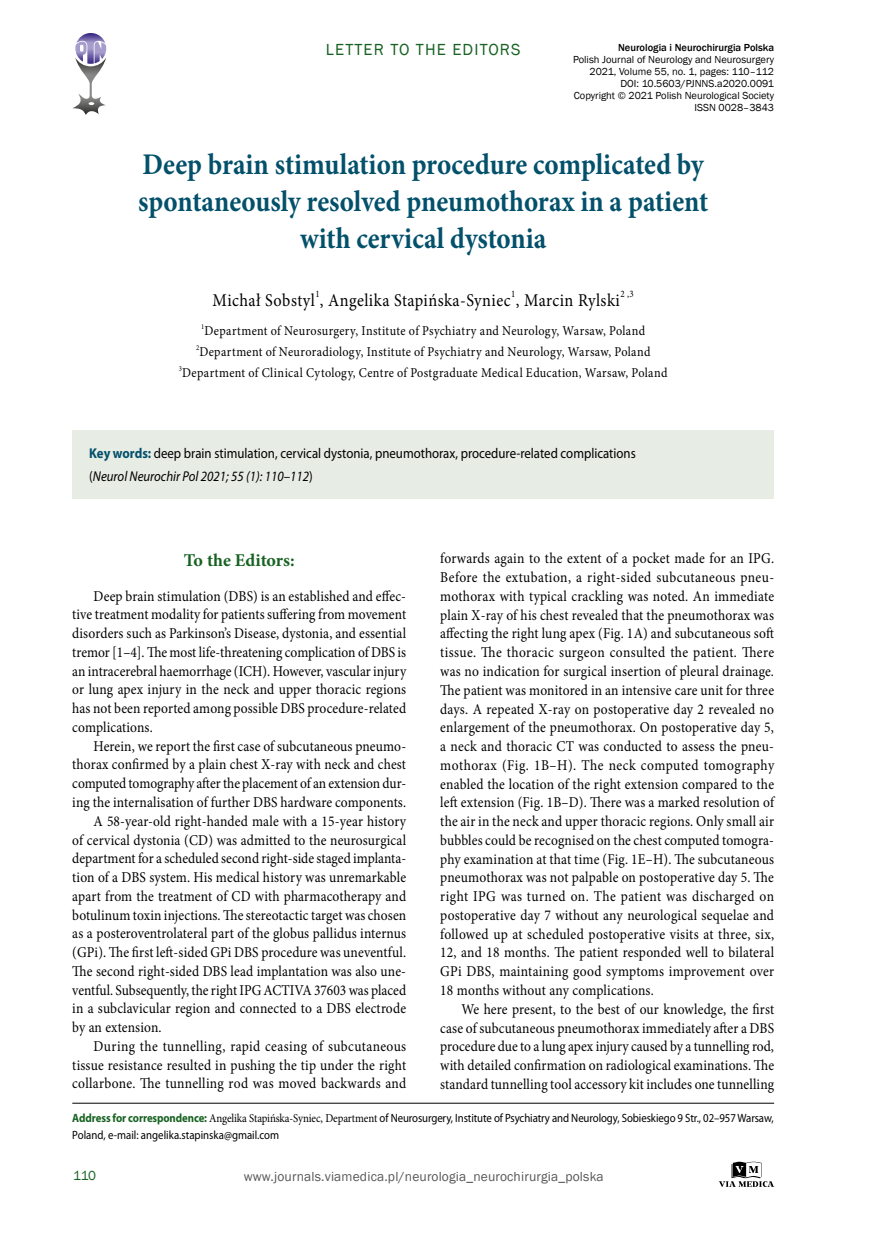
<style>
.page{position:relative;width:872px;height:1234px;background:#fff}
.page>*{position:absolute;margin:0;border:0;box-sizing:border-box;transform-origin:0 0}
.t1{font:700 30px/36.6px "Minion Pro";color:#03506b;text-align:center;scale:.9 1}
.t2{font:18px "Minion Pro";letter-spacing:.025em;color:#000;scale:.9 1}
.t3{font:700 18px "Minion Pro";color:#176222}
.t4{font:16.5px "Franklin Gothic";letter-spacing:.07em;color:#176222}
.t5{font:15px/18.8px "Minion Pro";letter-spacing:.01em;color:#000;text-align:justify;scale:.9 1}
.t6{font:15px "Minion Pro";letter-spacing:.03em;color:#000;scale:.9 1}
.t7{font:14.25px/23.7px "Myriad Pro";color:#000;scale:.9 1}
.t8{font:13.5px "Minion Pro";letter-spacing:.025em;color:#000;scale:.9 1}
.t9{font:13.5px "Franklin Gothic";letter-spacing:.01em;color:#575756}
.t10{font:13.5px "Franklin Gothic";color:#176222}
.t11{font:12px/16.5px "Myriad Pro";letter-spacing:-.01em;color:#000;scale:.9 1}
.t12{font:10.5px/12px "Franklin Gothic";color:#000;text-align:right}
.t13{font:500 10.5px "Franklin Gothic";color:#000}
.t14{font:7.35px "Minion Pro";color:#000;scale:.9 1}
.s1{font-weight:700;color:#03506b}
.s2{font-style:italic}
.s3{font-weight:700;color:#176222}
.s4{font-family:"Minion Pro"}
</style>
<div class="page">
<svg style="left:719px;top:1161px;width:55px;height:25px"></svg>
<svg style="left:72px;top:33px;width:34px;height:82px"></svg>
<hr style="left:72px;top:1102px;width:702px;height:1px;background:#000">
<div style="left:72px;top:430px;width:702px;height:68px;background:#e7ece4"></div>
<p class="t4" style="left:326px;top:39px;width:196px">LETTER TO THE EDITORS</p>
<p class="t13" style="left:618px;top:41px;width:157px">Neurologia i Neurochirurgia Polska</p>
<p class="t12" style="left:573px;top:54px;width:203px">Polish Journal of Neurology and Neurosurgery 2021, Volume 55, no. 1, pages: 110–112<br>DOI: 10.5603/PJNNS.a2020.0091<br>Copyright © 2021 Polish Neurological Society ISSN 0028–3843</p>
<h1 class="t1" style="left:138px;top:146px;width:635px">Deep brain stimulation procedure complicated by spontaneously resolved pneumothorax in a patient with cervical dystonia</h1>
<p class="t2" style="left:213px;top:288px;width:469px">Michał Sobstyl<sup>1</sup>, Angelika Stapińska-Syniec<sup>1</sup>, Marcin Rylski<sup>2</sup> <sup>,3</sup></p>
<p class="t14" style="left:201px;top:321px;width:5px">1</p>
<p class="t8" style="left:205px;top:321px;width:491px">Department of Neurosurgery, Institute of Psychiatry and Neurology, Warsaw, Poland</p>
<p class="t14" style="left:196px;top:342px;width:5px">2</p>
<p class="t8" style="left:199px;top:342px;width:502px">Department of Neuroradiology, Institute of Psychiatry and Neurology, Warsaw, Poland</p>
<p class="t14" style="left:179px;top:363px;width:5px">3</p>
<p class="t8" style="left:182px;top:363px;width:540px">Department of Clinical Cytology, Centre of Postgraduate Medical Education, Warsaw, Poland</p>
<p class="t7" style="left:89px;top:441px;width:608px"><span class="s1">Key words:</span> deep brain stimulation, cervical dystonia, pneumothorax, procedure-related complications (<span class="s2">Neurol Neurochir Pol 2021; 55 (1): 110–112</span>)</p>
<p class="t3" style="left:184px;top:547px;width:112px">To the Editors:</p>
<p class="t5" style="left:72px;top:586px;width:372px;text-indent:21px">Deep brain stimulation (DBS) is an established and effec&shy;tive treatment modality for patients suffering from movement disorders such as Parkinson’s Disease, dystonia, and essential tremor [1–4]. The most life-threatening complication of DBS is an intracerebral haemorrhage (ICH). However, vascular injury or lung apex injury in the neck and upper thoracic regions has not been reported among possible DBS procedure-related complications.</p>
<p class="t5" style="left:94px;top:736px;width:349px">Herein, we report the first case of subcutaneous pneumo-</p>
<p class="t5" style="left:72px;top:755px;width:372px">thorax confirmed by a plain chest X-ray with neck and chest</p>
<p class="t5" style="left:72px;top:774px;width:372px">computed tomography after the placement of an extension dur-</p>
<p class="t5" style="left:72px;top:792px;width:372px">ing the internalisation of further DBS hardware components.</p>
<p class="t5" style="left:94px;top:811px;width:349px">A 58-year-old right-handed male with a 15-year history</p>
<p class="t5" style="left:72px;top:830px;width:372px">of cervical dystonia (CD) was admitted to the neurosurgical</p>
<p class="t5" style="left:72px;top:849px;width:372px">department for a scheduled second right-side staged implanta-</p>
<p class="t5" style="left:72px;top:867px;width:372px">tion of a DBS system. His medical history was unremarkable</p>
<p class="t5" style="left:72px;top:886px;width:372px">apart from the treatment of CD with pharmacotherapy and</p>
<p class="t5" style="left:72px;top:905px;width:372px">botulinum toxin injections. The stereotactic target was chosen</p>
<p class="t5" style="left:72px;top:924px;width:372px">as a posteroventrolateral part of the globus pallidus internus</p>
<p class="t5" style="left:72px;top:942px;width:372px">(GPi). The first left-sided GPi DBS procedure was uneventful.</p>
<p class="t5" style="left:72px;top:961px;width:372px">The second right-sided DBS lead implantation was also une-</p>
<p class="t5" style="left:72px;top:980px;width:372px">ventful. Subsequently, the right IPG ACTIVA 37603 was placed</p>
<p class="t5" style="left:72px;top:999px;width:372px">in a subclavicular region and connected to a DBS electrode</p>
<p class="t5" style="left:72px;top:1017px;width:101px">by an extension.</p>
<p class="t6" style="left:94px;top:1035px;width:349px">During the tunnelling, rapid ceasing of subcutaneous</p>
<p class="t5" style="left:72px;top:1055px;width:372px">tissue resistance resulted in pushing the tip under the right</p>
<p class="t5" style="left:72px;top:1074px;width:372px">collarbone. The tunnelling rod was moved backwards and</p>
<p class="t5" style="left:440px;top:549px;width:372px">forwards again to the extent of a pocket made for an IPG.<br>Before the extubation, a right-sided subcutaneous pneu&shy;mothorax with typical crackling was noted. An immediate plain X-ray of his chest revealed that the pneumothorax was affecting the right lung apex (Fig. 1A) and subcutaneous soft tissue. The thoracic surgeon consulted the patient. There was no indication for surgical insertion of pleural drainage.<br>The patient was monitored in an intensive care unit for three days. A repeated X-ray on postoperative day 2 revealed no enlargement of the pneumothorax. On postoperative day 5, a neck and thoracic CT was conducted to assess the pneu&shy;mothorax (Fig. 1B–H). The neck computed tomography enabled the location of the right extension compared to the left extension (Fig. 1B–D). There was a marked resolution of the air in the neck and upper thoracic regions. Only small air bubbles could be recognised on the chest computed tomogra&shy;phy examination at that time (Fig. 1E–H). The subcutaneous pneumothorax was not palpable on postoperative day 5. The right IPG was turned on. The patient was discharged on postoperative day 7 without any neurological sequelae and followed up at scheduled postoperative visits at three, six, 12, and 18 months. The patient responded well to bilateral GPi DBS, maintaining good symptoms improvement over 18 months without any complications.</p>
<p class="t5" style="left:440px;top:999px;width:372px;text-indent:21px">We here present, to the best of our knowledge, the first case of subcutaneous pneumothorax immediately after a DBS procedure due to a lung apex injury caused by a tunnelling rod, with detailed confirmation on radiological examinations. The standard tunnelling tool accessory kit includes one tunnelling</p>
<p class="t11" style="left:72px;top:1109px;width:780px"><span class="s3">Address for correspondence:</span> <span class="s4">Angelika Stapińska-Syniec, Department</span> of Neurosurgery, Institute of Psychiatry and Neurology, Sobieskiego 9 Str., 02–957 Warsaw,<br>Poland, e-mail: angelika.stapinska@gmail.com</p>
<p class="t10" style="left:73px;top:1166px;width:25px">110</p>
<p class="t9" style="left:244px;top:1167px;width:361px">www.journals.viamedica.pl/neurologia_neurochirurgia_polska</p>
</div>
